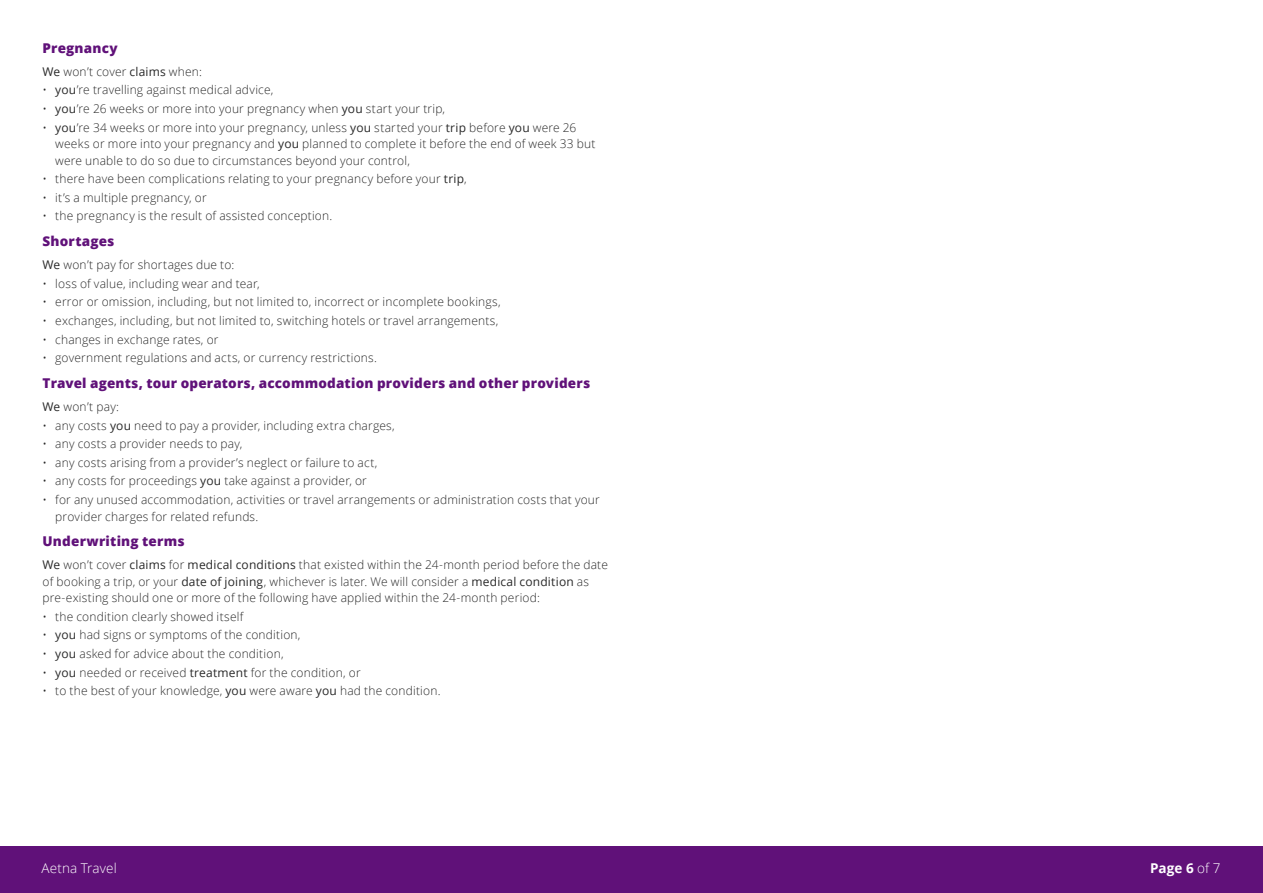
<style>
.page{position:relative;width:1263px;height:893px;background:#fff}
.page>*{position:absolute;margin:0;border:0;box-sizing:border-box;transform-origin:0 0}
.t1{font:800 13.5px "Open Sans";letter-spacing:.015em;color:#601179}
.t2{font:300 13.5px "Open Sans";letter-spacing:.01em;color:#fff}
.t3{font:700 13.5px "Open Sans";color:#fff}
.t4{font:300 12px/16.5px "Open Sans";letter-spacing:.015em;color:#292929}
.s1{font-weight:400}
.s2{font-weight:300}
</style>
<div class="page">
<div style="left:0;top:846px;width:1263px;height:47px;background:#601179"></div>
<p class="t1" style="left:43px;top:38px;width:77px">Pregnancy</p>
<p class="t4" style="left:43px;top:63px;width:161px"><span class="s1">We</span> won’t cover <span class="s1">claims</span> when:</p>
<p class="t4" style="left:43px;top:81px;width:232px">• <span class="s1">you</span>’re travelling against medical advice,</p>
<p class="t4" style="left:43px;top:100px;width:404px">• <span class="s1">you</span>’re 26 weeks or more into your pregnancy when <span class="s1">you</span> start your trip,</p>
<p class="t4" style="left:55px;top:119px;width:542px;text-indent:-13px">• <span class="s1">you</span>’re 34 weeks or more into your pregnancy, unless <span class="s1">you</span> started your <span class="s1">trip</span> before <span class="s1">you</span> were 26 weeks or more into your pregnancy and <span class="s1">you</span> planned to complete it before the end of week 33 but were unable to do so due to circumstances beyond your control,</p>
<p class="t4" style="left:43px;top:170px;width:426px">• there have been complications relating to your pregnancy before your <span class="s1">trip</span>,</p>
<p class="t4" style="left:43px;top:189px;width:166px">• it’s a multiple pregnancy, or</p>
<p class="t4" style="left:43px;top:208px;width:291px">• the pregnancy is the result of assisted conception.</p>
<p class="t1" style="left:43px;top:231px;width:73px">Shortages</p>
<p class="t4" style="left:43px;top:256px;width:193px"><span class="s1">We</span> won’t pay for shortages due to:</p>
<p class="t4" style="left:43px;top:275px;width:219px">• loss of value, including wear and tear,</p>
<p class="t4" style="left:43px;top:293px;width:460px">• error or omission, including, but not limited to, incorrect or incomplete bookings,</p>
<p class="t4" style="left:43px;top:312px;width:457px">• exchanges, including, but not limited to, switching hotels or travel arrangements,</p>
<p class="t4" style="left:43px;top:331px;width:178px">• changes in exchange rates, or</p>
<p class="t4" style="left:43px;top:349px;width:336px">• government regulations and acts, or currency restrictions.</p>
<p class="t1" style="left:43px;top:373px;width:549px">Travel agents, tour operators, accommodation providers and other providers</p>
<p class="t4" style="left:43px;top:398px;width:78px"><span class="s1">We</span> won’t pay:</p>
<p class="t4" style="left:43px;top:417px;width:354px">• any costs <span class="s1">you</span> need to pay a provider, including extra charges,</p>
<p class="t4" style="left:43px;top:435px;width:201px">• any costs a provider needs to pay,</p>
<p class="t4" style="left:43px;top:454px;width:336px">• any costs arising from a provider’s neglect or failure to act,</p>
<p class="t4" style="left:43px;top:472px;width:326px">• any costs for proceedings <span class="s1">you</span> take against a provider, or</p>
<p class="t4" style="left:55px;top:491px;width:546px;text-indent:-13px">• for any unused accommodation, activities or travel arrangements or administration costs that your provider charges for related refunds.</p>
<p class="t1" style="left:43px;top:531px;width:144px">Underwriting terms</p>
<p class="t4" style="left:43px;top:556px;width:567px"><span class="s1">We</span> won’t cover <span class="s1">claims</span> for <span class="s1">medical conditions</span> that existed within the 24-month period before the date of booking a trip, or your <span class="s1">date of joining</span>, whichever is later. We will consider a <span class="s1">medical condition</span> as pre-existing should one or more of the following have applied within the 24-month period:</p>
<p class="t4" style="left:43px;top:608px;width:202px">• the condition clearly showed itself</p>
<p class="t4" style="left:43px;top:626px;width:259px">• <span class="s1">you</span> had signs or symptoms of the condition,</p>
<p class="t4" style="left:43px;top:645px;width:243px">• <span class="s1">you</span> asked for advice about the condition,</p>
<p class="t4" style="left:43px;top:664px;width:320px">• <span class="s1">you</span> needed or received <span class="s1">treatment</span> for the condition, or</p>
<p class="t4" style="left:43px;top:682px;width:399px">• to the best of your knowledge, <span class="s1">you</span> were aware <span class="s1">you</span> had the condition.</p>
<p class="t2" style="left:42px;top:858px;width:77px">Aetna Travel</p>
<p class="t3" style="left:1150px;top:858px;width:72px">Page 6 <span class="s2">of 7</span></p>
</div>
